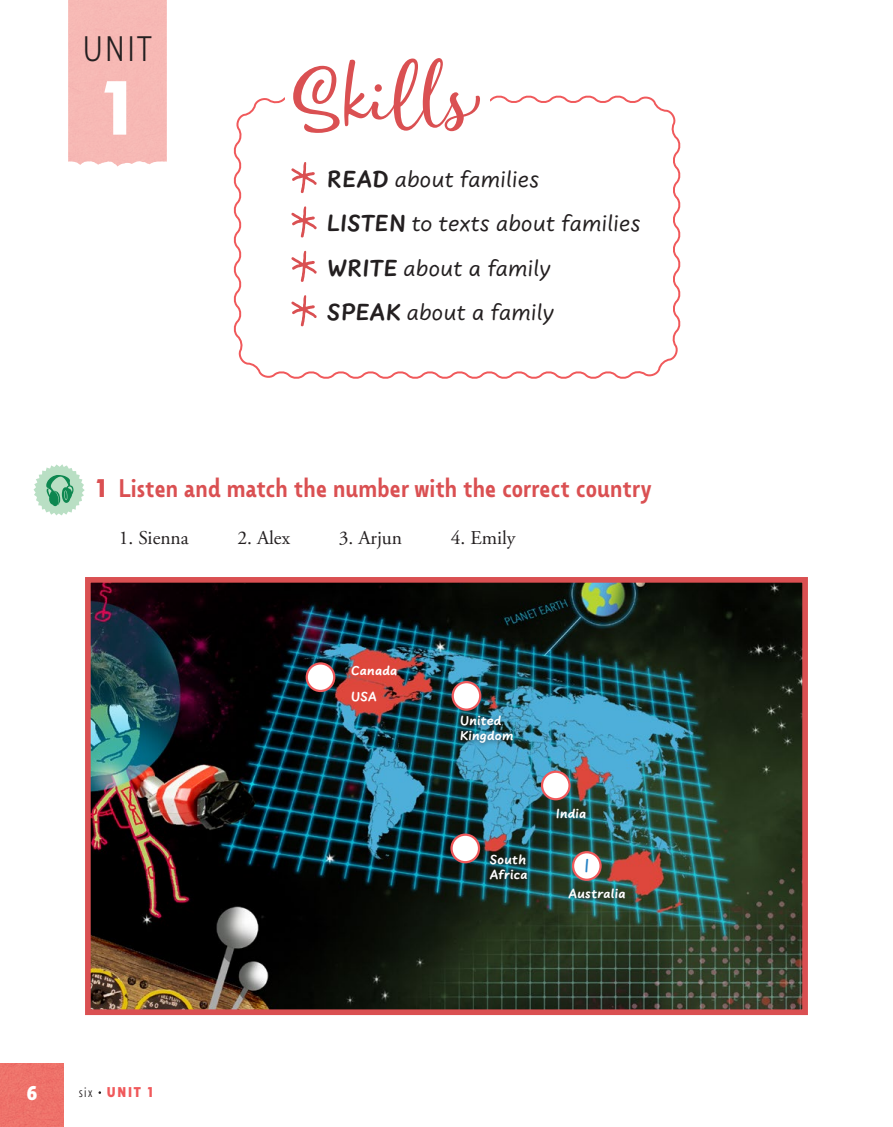
<style>
.page{position:relative;width:893px;height:1127px;background:#fff}
.page>*{position:absolute;margin:0;border:0;box-sizing:border-box;transform-origin:0 0}
.t1{font:90px "Moments";letter-spacing:.005em;color:#da5052}
.Siffra_UNIT{font:700 81px "Taffee";color:#fff}
.UNIT{font:300 37.5px "Taffee";color:#231f20}
.NoK_Rubrik_2{font:500 27px "Taffee";color:#da5052}
.Skills-introtext_i_r{font:24px "Uberhand Pro";letter-spacing:.01em;color:#231f20}
.t2{font:700 21px "Taffee";color:#fff}
.NoK_Text_Indrag_5mm{font:19.5px "Adobe Garamond Pro";color:#231f20}
.NoK_Text{font:500 19.5px "Uberhand Pro";color:#2783c5}
.Kapitelhuvud{font:700 15px "Taffee";color:#f0595b}
.Text_i_bild_vit{font:800 13.5px/15px "Uberhand Pro";letter-spacing:.02em;color:#fff}
.s1{font-weight:800}
.s2{font-weight:700}
.s3{font-weight:300;color:#231f20}
</style>
<div class="page">
<div style="left:0;top:1063px;width:64px;height:64px;background:#ee726a"></div>
<div style="left:68px;top:0;width:99px;height:166px;background:#f7b8b4"></div>
<svg style="left:233px;top:95px;width:448px;height:284px"></svg>
<img style="left:92px;top:584px;width:709px;height:424px">
<div style="left:85px;top:577px;width:723px;height:438px;border:6px solid #da5052"></div>
<div style="left:307px;top:663px;width:27px;height:28px;background:#fff;border-radius:50%"></div>
<div style="left:306px;top:662px;width:29px;height:30px;border:2px solid #f0595b;border-radius:50%"></div>
<div style="left:453px;top:682px;width:27px;height:28px;background:#fff;border-radius:50%"></div>
<div style="left:452px;top:681px;width:29px;height:30px;border:2px solid #f0595b;border-radius:50%"></div>
<div style="left:451px;top:835px;width:28px;height:27px;background:#fff;border-radius:50%"></div>
<div style="left:450px;top:833px;width:30px;height:30px;border:2px solid #f0595b;border-radius:50%"></div>
<div style="left:542px;top:772px;width:27px;height:27px;background:#fff;border-radius:50%"></div>
<div style="left:541px;top:770px;width:30px;height:30px;border:2px solid #f0595b;border-radius:50%"></div>
<svg style="left:34px;top:464px;width:51px;height:51px"></svg>
<div style="left:573px;top:852px;width:28px;height:28px;background:#fff;border-radius:50%"></div>
<div style="left:572px;top:851px;width:30px;height:30px;border:2px solid #f0595b;border-radius:50%"></div>
<div style="left:564px;top:884px;width:65px;height:19px;background:#231f20;opacity:.5"></div>
<div style="left:456px;top:711px;width:61px;height:37px;background:#231f20;opacity:.5"></div>
<div style="left:485px;top:850px;width:46px;height:34px;background:#231f20;opacity:.5"></div>
<div style="left:552px;top:803px;width:38px;height:19px;background:#231f20;opacity:.5"></div>
<div style="left:285px;top:96px;width:204px;height:11px;background:#fff"></div>
<svg style="left:291px;top:162px;width:26px;height:31px"></svg>
<svg style="left:291px;top:206px;width:26px;height:32px"></svg>
<svg style="left:291px;top:251px;width:26px;height:31px"></svg>
<svg style="left:291px;top:295px;width:26px;height:31px"></svg>
<p class="UNIT" style="left:84px;top:28px;width:70px">UNIT</p>
<p class="Siffra_UNIT" style="left:98px;top:61px;width:42px">1</p>
<p class="t1" style="left:294px;top:41px;width:188px">Skills</p>
<p class="Skills-introtext_i_r" style="left:327px;top:162px;width:214px"><span class="s1">READ</span> about families</p>
<p class="Skills-introtext_i_r" style="left:327px;top:206px;width:315px"><span class="s1">LISTEN</span> to texts about families</p>
<p class="Skills-introtext_i_r" style="left:327px;top:251px;width:225px"><span class="s1">WRITE</span> about a family</p>
<p class="Skills-introtext_i_r" style="left:327px;top:295px;width:229px"><span class="s1">SPEAK</span> about a family</p>
<p class="NoK_Rubrik_2" style="left:95px;top:473px;width:558px"><span class="s2">1</span> Listen and match the number with the correct country</p>
<p class="NoK_Text_Indrag_5mm" style="left:119px;top:526px;width:71px">1. Sienna</p>
<p class="NoK_Text_Indrag_5mm" style="left:237px;top:526px;width:54px">2. Alex</p>
<p class="NoK_Text_Indrag_5mm" style="left:339px;top:526px;width:65px">3. Arjun</p>
<p class="NoK_Text_Indrag_5mm" style="left:451px;top:526px;width:66px">4. Emily</p>
<p class="Text_i_bild_vit" style="left:351px;top:662px;width:48px">Canada</p>
<p class="Text_i_bild_vit" style="left:351px;top:688px;width:27px">USA</p>
<p class="Text_i_bild_vit" style="left:460px;top:712px;width:55px">United<br>Kingdom</p>
<p class="Text_i_bild_vit" style="left:490px;top:851px;width:39px">South<br>Africa</p>
<p class="Text_i_bild_vit" style="left:556px;top:805px;width:32px">India</p>
<p class="NoK_Text" style="left:581px;top:851px;width:12px">1</p>
<p class="Text_i_bild_vit" style="left:568px;top:885px;width:59px">Australia</p>
<p class="t2" style="left:27px;top:1081px;width:12px">6</p>
<p class="Kapitelhuvud" style="left:79px;top:1083px;width:77px"><span class="s3">six</span> UNIT 1</p>
</div>
